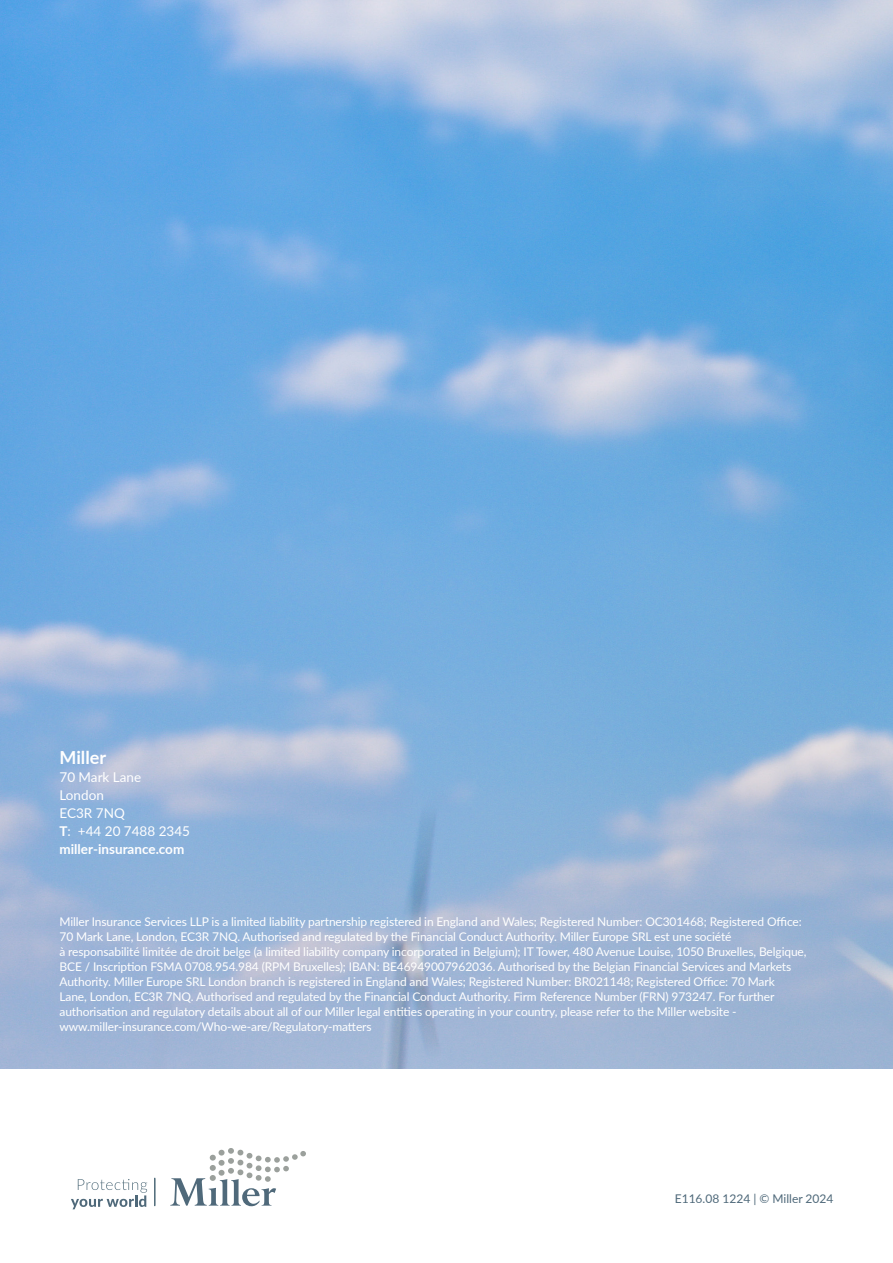
<style>
.page{position:relative;width:893px;height:1263px;background:#fff}
.page>*{position:absolute;margin:0;border:0;box-sizing:border-box;transform-origin:0 0}
.t1{font:700 18px "Lato";color:#fff}
.t2{font:700 13.5px/18px "Lato";color:#fff}
.t3{font:13.5px/18px "Lato";color:#fff}
.Disclaimer{font:12px/15px "Lato";letter-spacing:-.01em;color:#fff}
.t4{font:12px "Lato";color:#4f697a}
.s1{font-weight:400}
</style>
<div class="page">
<img style="left:0;top:0;width:893px;height:1068px">
<svg style="left:170px;top:1148px;width:136px;height:58px"></svg>
<svg style="left:71px;top:1179px;width:76px;height:30px"></svg>
<svg style="left:154px;top:1178px;width:1px;height:28px"></svg>
<p class="t1" style="left:60px;top:745px;width:48px">Miller</p>
<p class="t3" style="left:60px;top:768px;width:83px">70 Mark Lane<br>London<br>EC3R 7NQ</p>
<p class="t2" style="left:60px;top:822px;width:132px">T<span class="s1">: +44 20 7488 2345 </span>miller-insurance.com</p>
<p class="Disclaimer" style="left:60px;top:913px;width:748px">Miller Insurance Services LLP is a limited liability partnership registered in England and Wales; Registered Number: OC301468; Registered Office:<br>70 Mark Lane, London, EC3R 7NQ. Authorised and regulated by the Financial Conduct Authority. Miller Europe SRL est une société<br>à responsabilité limitée de droit belge (a limited liability company incorporated in Belgium); IT Tower, 480 Avenue Louise, 1050 Bruxelles, Belgique, BCE / Inscription FSMA 0708.954.984 (RPM Bruxelles); IBAN: BE46949007962036. Authorised by the Belgian Financial Services and Markets Authority. Miller Europe SRL London branch is registered in England and Wales; Registered Number: BR021148; Registered Office: 70 Mark<br>Lane, London, EC3R 7NQ. Authorised and regulated by the Financial Conduct Authority. Firm Reference Number (FRN) 973247. For further authorisation and regulatory details about all of our Miller legal entities operating in your country, please refer to the Miller website - www.miller-insurance.com/Who-we-are/Regulatory-matters</p>
<p class="t4" style="left:675px;top:1190px;width:160px">E116.08 1224 | © Miller 2024</p>
</div>
